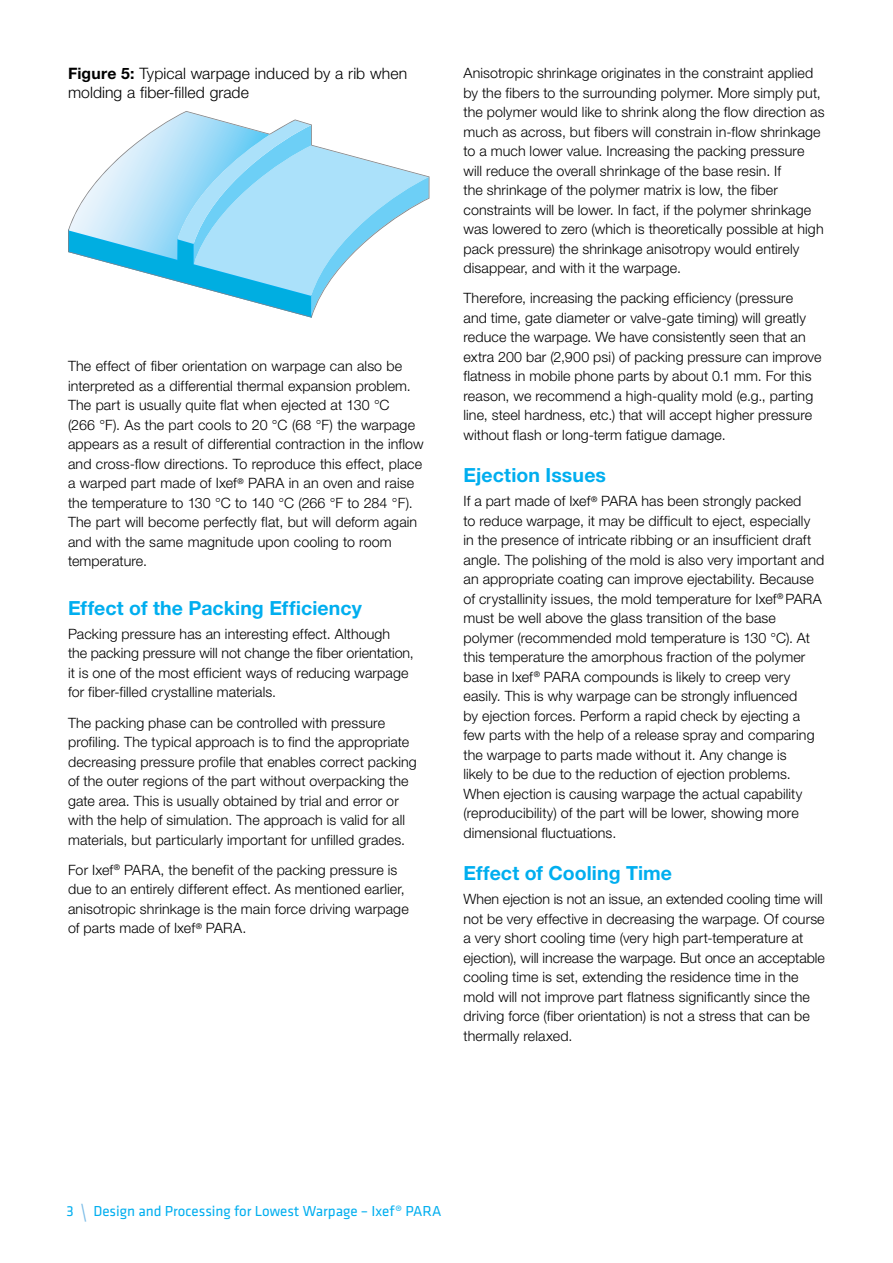
<style>
.page{position:relative;width:893px;height:1263px;background:#fff}
.page>*{position:absolute;margin:0;border:0;box-sizing:border-box;transform-origin:0 0}
.t1{font:700 19.5px "Helvetica Neue LT Std";letter-spacing:.005em;color:#00aeef}
.t2{font:300 15.75px/18.9px "Helvetica Neue LT Std";letter-spacing:.005em;color:#000}
.t3{font:15px "Klavika";color:#00aeef}
.t4{font:300 14.25px/19.5px "Helvetica Neue LT Std";letter-spacing:.01em;color:#000}
.s1{font-weight:700}
.s2{font-size:22.5px;color:#7cbce7}
</style>
<div class="page">
<svg style="left:68px;top:111px;width:361px;height:207px"></svg>
<p class="t2" style="left:68px;top:64px;width:341px"><span class="s1">Figure 5:</span> Typical warpage induced by a rib when molding a fiber-filled grade</p>
<p class="t4" style="left:68px;top:356px;width:357px">The effect of fiber orientation on warpage can also be interpreted as a differential thermal expansion problem.<br>The part is usually quite flat when ejected at 130 °C<br>(266 °F). As the part cools to 20 °C (68 °F) the warpage appears as a result of differential contraction in the inflow and cross-flow directions. To reproduce this effect, place a warped part made of Ixef<sup>®</sup> PARA in an oven and raise the temperature to 130 °C to 140 °C (266 °F to 284 °F).<br>The part will become perfectly flat, but will deform again and with the same magnitude upon cooling to room temperature.</p>
<h1 class="t1" style="left:68px;top:596px;width:295px">Effect of the Packing Efficiency</h1>
<p class="t4" style="left:68px;top:624px;width:347px">Packing pressure has an interesting effect. Although<br>the packing pressure will not change the fiber orientation, it is one of the most efficient ways of reducing warpage for fiber-filled crystalline materials.</p>
<p class="t4" style="left:68px;top:712px;width:350px">The packing phase can be controlled with pressure profiling. The typical approach is to find the appropriate decreasing pressure profile that enables correct packing of the outer regions of the part without overpacking the gate area. This is usually obtained by trial and error or with the help of simulation. The approach is valid for all materials, but particularly important for unfilled grades.</p>
<p class="t4" style="left:68px;top:860px;width:342px">For Ixef<sup>®</sup> PARA, the benefit of the packing pressure is due to an entirely different effect. As mentioned earlier, anisotropic shrinkage is the main force driving warpage of parts made of Ixef<sup>®</sup> PARA.</p>
<p class="t4" style="left:463px;top:63px;width:363px">Anisotropic shrinkage originates in the constraint applied by the fibers to the surrounding polymer. More simply put, the polymer would like to shrink along the flow direction as much as across, but fibers will constrain in-flow shrinkage to a much lower value. Increasing the packing pressure will reduce the overall shrinkage of the base resin. If<br>the shrinkage of the polymer matrix is low, the fiber constraints will be lower. In fact, if the polymer shrinkage was lowered to zero (which is theoretically possible at high pack pressure) the shrinkage anisotropy would entirely disappear, and with it the warpage.</p>
<p class="t4" style="left:463px;top:288px;width:360px">Therefore, increasing the packing efficiency (pressure<br>and time, gate diameter or valve-gate timing) will greatly reduce the warpage. We have consistently seen that an extra 200 bar (2,900 psi) of packing pressure can improve flatness in mobile phone parts by about 0.1 mm. For this reason, we recommend a high-quality mold (e.g., parting line, steel hardness, etc.) that will accept higher pressure without flash or long-term fatigue damage.</p>
<h1 class="t1" style="left:463px;top:463px;width:144px">Ejection Issues</h1>
<p class="t4" style="left:463px;top:491px;width:362px">If a part made of Ixef<sup>®</sup> PARA has been strongly packed<br>to reduce warpage, it may be difficult to eject, especially<br>in the presence of intricate ribbing or an insufficient draft angle. The polishing of the mold is also very important and an appropriate coating can improve ejectability. Because of crystallinity issues, the mold temperature for Ixef<sup>®</sup> PARA must be well above the glass transition of the base polymer (recommended mold temperature is 130 °C). At this temperature the amorphous fraction of the polymer base in Ixef<sup>®</sup> PARA compounds is likely to creep very easily. This is why warpage can be strongly influenced<br>by ejection forces. Perform a rapid check by ejecting a few parts with the help of a release spray and comparing the warpage to parts made without it. Any change is<br>likely to be due to the reduction of ejection problems.<br>When ejection is causing warpage the actual capability (reproducibility) of the part will be lower, showing more dimensional fluctuations.</p>
<h1 class="t1" style="left:463px;top:861px;width:210px">Effect of Cooling Time</h1>
<p class="t4" style="left:463px;top:889px;width:363px">When ejection is not an issue, an extended cooling time will not be very effective in decreasing the warpage. Of course a very short cooling time (very high part-temperature at ejection), will increase the warpage. But once an acceptable cooling time is set, extending the residence time in the mold will not improve part flatness significantly since the driving force (fiber orientation) is not a stress that can be thermally relaxed.</p>
<p class="t3" style="left:67px;top:1201px;width:376px">3 <span class="s2">\</span> Design and Processing for Lowest Warpage – Ixef® PARA</p>
</div>
